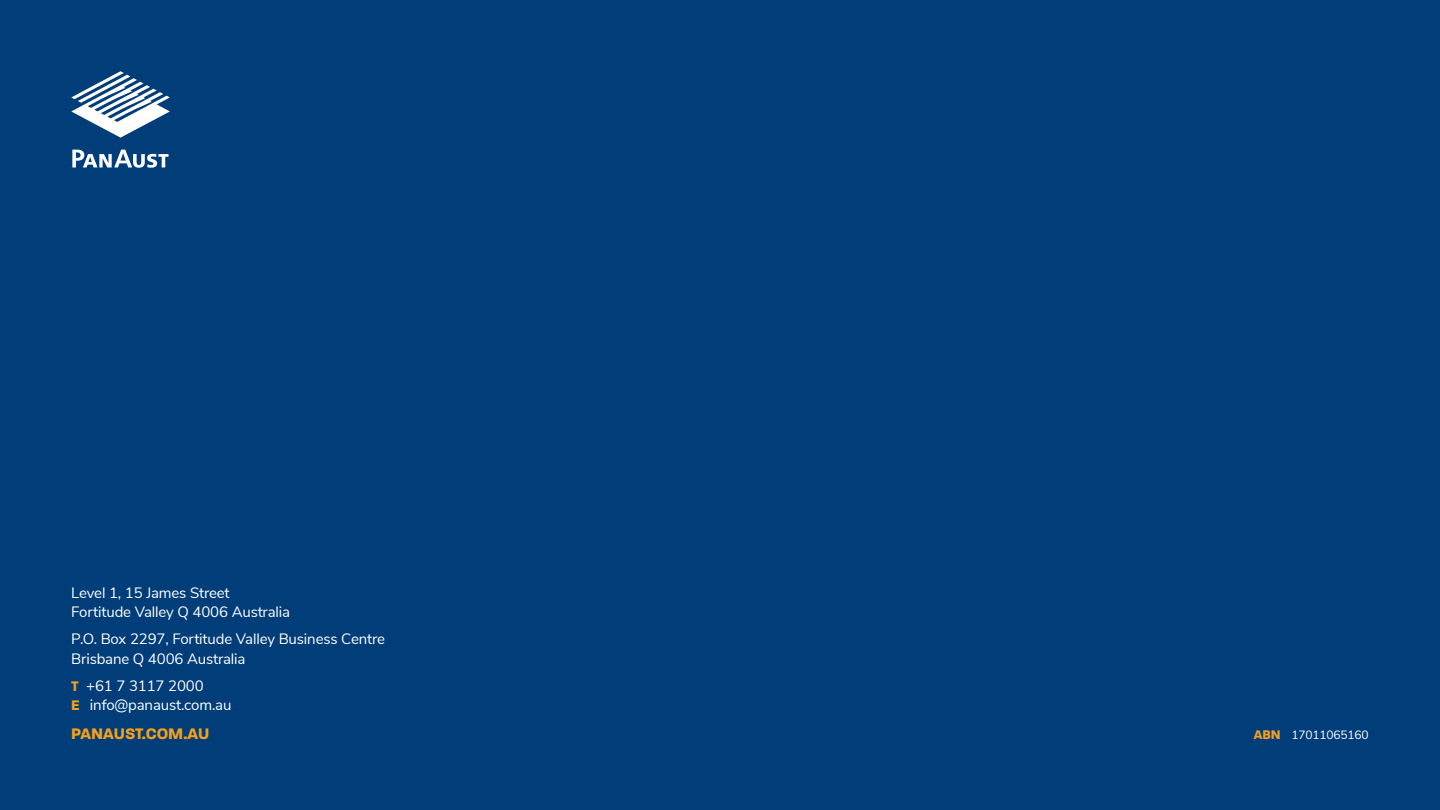
<style>
.page{position:relative;width:1440px;height:810px;background:#003d79}
.page>*{position:absolute;margin:0;border:0;box-sizing:border-box;transform-origin:0 0}
.t1{font:700 16.5px "Paralucent";color:#f5a01a}
.t2{font:15px/19.5px "Nunito Sans";letter-spacing:-.01em;color:#fff}
.t3{font:12px "Nunito Sans";letter-spacing:-.015em;color:#fff}
.s1{font-family:"Paralucent";font-weight:700;color:#f5a01a}
.s2{font-family:"Paralucent";font-weight:700;font-size:13.5px;color:#f5a01a}
</style>
<div class="page">
<svg style="left:71px;top:71px;width:99px;height:67px"></svg>
<svg style="left:72px;top:150px;width:97px;height:18px"></svg>
<p class="t2" style="left:71px;top:582px;width:220px">Level 1, 15 James Street<br>Fortitude Valley Q 4006 Australia</p>
<p class="t2" style="left:71px;top:628px;width:315px">P.O. Box 2297, Fortitude Valley Business Centre<br>Brisbane Q 4006 Australia</p>
<p class="t2" style="left:71px;top:675px;width:162px"><span class="s1">T</span> +61 7 3117 2000<br><span class="s1">E</span> info@panaust.com.au</p>
<p class="t1" style="left:71px;top:723px;width:140px">PANAUST.COM.AU</p>
<p class="t3" style="left:1254px;top:726px;width:116px"><span class="s2">ABN</span> 17011065160</p>
</div>
